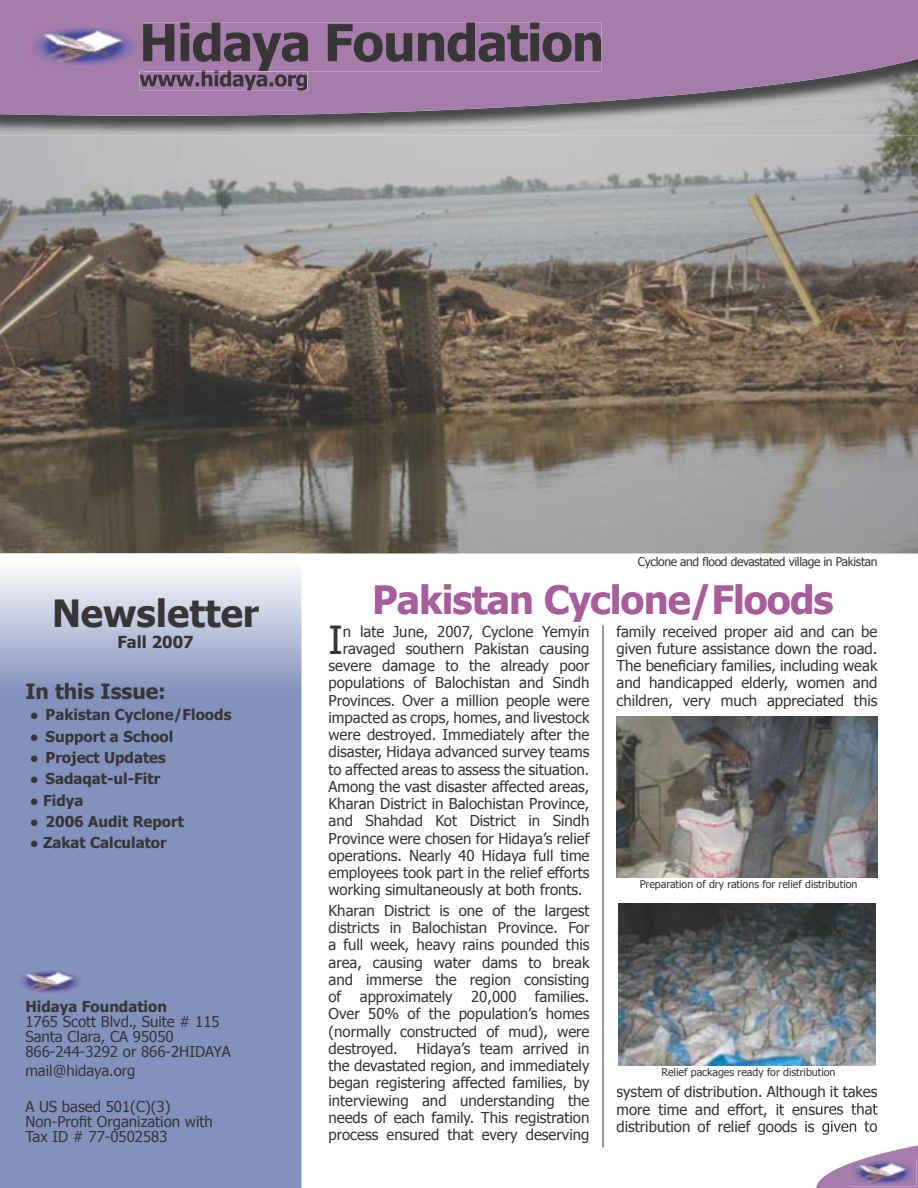
<style>
.page{position:relative;width:918px;height:1188px;background:#fff}
.page>*{position:absolute;margin:0;border:0;box-sizing:border-box;transform-origin:0 0}
.t1{font:700 39px "Tahoma";letter-spacing:-.025em;color:#a85d9b}
.t2{font:38.7px "Tahoma";color:#373535}
.t3{font:700 37.5px "Tahoma";color:#373535}
.t4{font:700 21px "Tahoma";color:#373535}
.t5{font:700 16.5px "Tahoma";color:#373535}
.t6{font:15px/17.2px "Tahoma";color:#373535;text-align:justify}
.t7{font:700 15px "Tahoma";color:#373535}
.t8{font:12px "Tahoma";letter-spacing:-.025em;color:#373535}
.t9{font:10.65px "Tahoma";color:#373535}
</style>
<div class="page">
<img style="left:0;top:116px;width:918px;height:438px">
<svg style="left:0;top:0;width:918px;height:116px;background:#9f7ea3"></svg>
<svg style="left:0;top:570px;width:301px;height:618px;background:#8e9bc3"></svg>
<img style="left:17px;top:968px;width:67px;height:28px">
<svg style="left:139px;top:22px;width:462px;height:69px;background:#846886"></svg>
<hr style="left:143px;top:70px;width:164px;height:1px;background:#373535">
<img style="left:28px;top:27px;width:112px;height:42px">
<img style="left:818px;top:1103px;width:60px;height:12px">
<img style="left:822px;top:1120px;width:56px;height:15px">
<svg style="left:816px;top:1145px;width:102px;height:43px"></svg>
<img style="left:850px;top:1159px;width:67px;height:28px">
<img style="left:617px;top:716px;width:260px;height:162px">
<img style="left:618px;top:904px;width:258px;height:162px">
<h3 class="t3" style="left:52px;top:587px;width:209px">Newsletter</h3>
<p class="t5" style="left:117px;top:631px;width:78px">Fall 2007</p>
<h3 class="t4" style="left:25px;top:676px;width:142px">In this Issue:</h3>
<p class="t7" style="left:30px;top:704px;width:203px">● Pakistan Cyclone/Floods</p>
<p class="t7" style="left:30px;top:726px;width:145px">● Support a School</p>
<p class="t7" style="left:30px;top:747px;width:138px">● Project Updates</p>
<p class="t7" style="left:30px;top:768px;width:132px">● Sadaqat-ul-Fitr</p>
<p class="t7" style="left:30px;top:790px;width:55px">● Fidya</p>
<p class="t7" style="left:30px;top:811px;width:156px">● 2006 Audit Report</p>
<p class="t7" style="left:30px;top:832px;width:138px">● Zakat Calculator</p>
<p class="t7" style="left:25px;top:996px;width:143px">Hidaya Foundation</p>
<p class="t6" style="left:25px;top:1014px;width:207px;line-height:15px;text-align:left">1765 Scott Blvd., Suite # 115<br>Santa Clara, CA 95050<br>866-244-3292 or 866-2HIDAYA</p>
<p class="t6" style="left:25px;top:1061px;width:112px">mail@hidaya.org</p>
<p class="t6" style="left:25px;top:1099px;width:189px;line-height:15px;text-align:left">A US based 501(C)(3)<br>Non-Profit Organization with<br>Tax ID # 77-0502583</p>
<p class="t8" style="left:638px;top:553px;width:241px">Cyclone and flood devastated village in Pakistan</p>
<h1 class="t1" style="left:372px;top:572px;width:463px">Pakistan Cyclone/Floods</h1>
<h2 class="t2" style="left:328px;top:614px;width:16px">I</h2>
<p class="t6" style="left:343px;top:622px;width:248px">n late June, 2007, Cyclone Yemyin</p>
<p class="t6" style="left:343px;top:639px;width:248px">ravaged southern Pakistan causing</p>
<p class="t6" style="left:328px;top:656px;width:263px">severe damage to the already poor</p>
<p class="t6" style="left:328px;top:674px;width:263px">populations of Balochistan and Sindh</p>
<p class="t6" style="left:328px;top:691px;width:262px">Provinces. Over a million people were</p>
<p class="t6" style="left:328px;top:708px;width:262px">impacted as crops, homes, and livestock</p>
<p class="t6" style="left:328px;top:725px;width:262px">were destroyed. Immediately after the</p>
<p class="t6" style="left:328px;top:743px;width:262px">disaster, Hidaya advanced survey teams</p>
<p class="t6" style="left:328px;top:760px;width:263px">to affected areas to assess the situation.</p>
<p class="t6" style="left:328px;top:777px;width:262px">Among the vast disaster affected areas,</p>
<p class="t6" style="left:328px;top:794px;width:262px">Kharan District in Balochistan Province,</p>
<p class="t6" style="left:328px;top:812px;width:263px">and Shahdad Kot District in Sindh</p>
<p class="t6" style="left:328px;top:829px;width:263px">Province were chosen for Hidaya’s relief</p>
<p class="t6" style="left:328px;top:846px;width:263px">operations. Nearly 40 Hidaya full time</p>
<p class="t6" style="left:328px;top:863px;width:262px">employees took part in the relief efforts</p>
<p class="t6" style="left:328px;top:881px;width:256px">working simultaneously at both fronts.</p>
<p class="t6" style="left:328px;top:901px;width:263px">Kharan District is one of the largest districts in Balochistan Province. For a full week, heavy rains pounded this area, causing water dams to break and immerse the region consisting of approximately 20,000 families.<br>Over 50% of the population’s homes (normally constructed of mud), were destroyed. Hidaya’s team arrived in the devastated region, and immediately began registering affected families, by interviewing and understanding the needs of each family. This registration process ensured that every deserving</p>
<p class="t6" style="left:616px;top:622px;width:262px">family received proper aid and can be given future assistance down the road.<br>The beneficiary families, including weak and handicapped elderly, women and children, very much appreciated this</p>
<p class="t9" style="left:640px;top:877px;width:219px">Preparation of dry rations for relief distribution</p>
<p class="t9" style="left:662px;top:1065px;width:175px">Relief packages ready for distribution</p>
<p class="t6" style="left:616px;top:1082px;width:262px">system of distribution. Although it takes more time and effort, it ensures that distribution of relief goods is given to</p>
</div>
